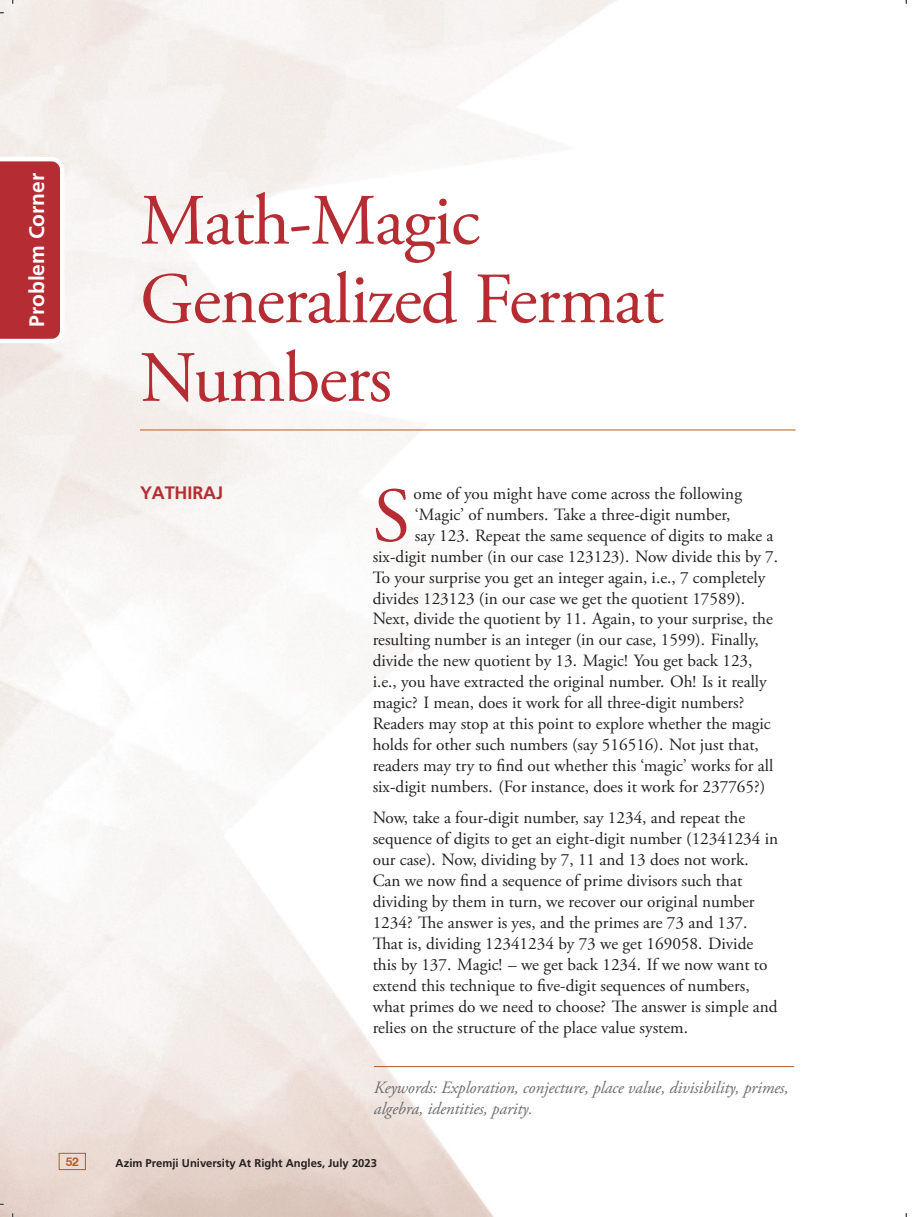
<style>
.page{position:relative;width:919px;height:1217px;background:#fff}
.page>*{position:absolute;margin:0;border:0;box-sizing:border-box;transform-origin:0 0}
.t1{font:77.1px "Adobe Garamond Pro";color:#b62c33}
.t2{font:72px/78.6px "Adobe Garamond Pro";letter-spacing:-.02em;color:#b62c33}
.t3{font:700 21px "Frutiger LT Std";color:#fff}
.t4{font:700 18px "Frutiger LT Std";letter-spacing:-.01em;color:#b62c33}
.t5{font:17.25px/20.9px "Adobe Garamond Pro";color:#231f20}
.t6{font:italic 17.25px/20.7px "Adobe Garamond Pro";letter-spacing:-.01em;color:#6c6d70}
.t7{font:700 12px "Helvetica CE55 Roman";color:#b95929}
.t8{font:700 11.25px "Frutiger LT Std";color:#231f20}
</style>
<div class="page">
<img style="left:0;top:0;width:633px;height:1216px">
<div style="left:59px;top:1152px;width:27px;height:17px;border:1px solid #b95929"></div>
<svg style="left:0;top:155px;width:67px;height:190px;background:#c14e53"></svg>
<hr style="left:140px;top:429px;width:655px;height:1px;background:#b95929">
<hr style="left:374px;top:1065px;width:420px;height:1px;background:#b95929">
<p class="t3" style="left:25px;top:327px;width:156px;rotate:-90deg">Problem Corner</p>
<p class="t2" style="left:140px;top:184px;width:525px">Math-Magic<br>Generalized Fermat<br>Numbers</p>
<p class="t4" style="left:140px;top:482px;width:84px">YATHIRAJ</p>
<p class="t1" style="left:372px;top:470px;width:39px">S</p>
<p class="t5" style="left:413px;top:483px;width:330px">ome of you might have come across the following</p>
<p class="t5" style="left:415px;top:504px;width:317px">‘Magic’ of numbers. Take a three-digit number,</p>
<p class="t5" style="left:415px;top:525px;width:360px">say 123. Repeat the same sequence of digits to make a</p>
<p class="t5" style="left:372px;top:546px;width:407px">six-digit number (in our case 123123). Now divide this by 7.</p>
<p class="t5" style="left:372px;top:567px;width:394px">To your surprise you get an integer again, i.e., 7 completely</p>
<p class="t5" style="left:372px;top:588px;width:374px">divides 123123 (in our case we get the quotient 17589).</p>
<p class="t5" style="left:372px;top:609px;width:402px">Next, divide the quotient by 11. Again, to your surprise, the</p>
<p class="t5" style="left:372px;top:630px;width:387px">resulting number is an integer (in our case, 1599). Finally,</p>
<p class="t5" style="left:372px;top:651px;width:381px">divide the new quotient by 13. Magic! You get back 123,</p>
<p class="t5" style="left:372px;top:671px;width:395px">i.e., you have extracted the original number. Oh! Is it really</p>
<p class="t5" style="left:372px;top:692px;width:373px">magic? I mean, does it work for all three-digit numbers?</p>
<p class="t5" style="left:372px;top:713px;width:399px">Readers may stop at this point to explore whether the magic</p>
<p class="t5" style="left:372px;top:734px;width:387px">holds for other such numbers (say 516516). Not just that,</p>
<p class="t5" style="left:372px;top:755px;width:402px">readers may try to find out whether this ‘magic’ works for all</p>
<p class="t5" style="left:372px;top:776px;width:394px">six-digit numbers. (For instance, does it work for 237765?)</p>
<p class="t5" style="left:372px;top:807px;width:407px">Now, take a four-digit number, say 1234, and repeat the sequence of digits to get an eight-digit number (12341234 in our case). Now, dividing by 7, 11 and 13 does not work.<br>Can we now find a sequence of prime divisors such that dividing by them in turn, we recover our original number 1234? The answer is yes, and the primes are 73 and 137.<br>That is, dividing 12341234 by 73 we get 169058. Divide this by 137. Magic! – we get back 1234. If we now want to extend this technique to five-digit sequences of numbers, what primes do we need to choose? The answer is simple and relies on the structure of the place value system.</p>
<p class="t6" style="left:374px;top:1077px;width:416px">Keywords: Exploration, conjecture, place value, divisibility, primes, algebra, identities, parity.</p>
<p class="t7" style="left:66px;top:1153px;width:15px">52</p>
<p class="t8" style="left:116px;top:1156px;width:263px">Azim Premji University At Right Angles, July 2023</p>
</div>
